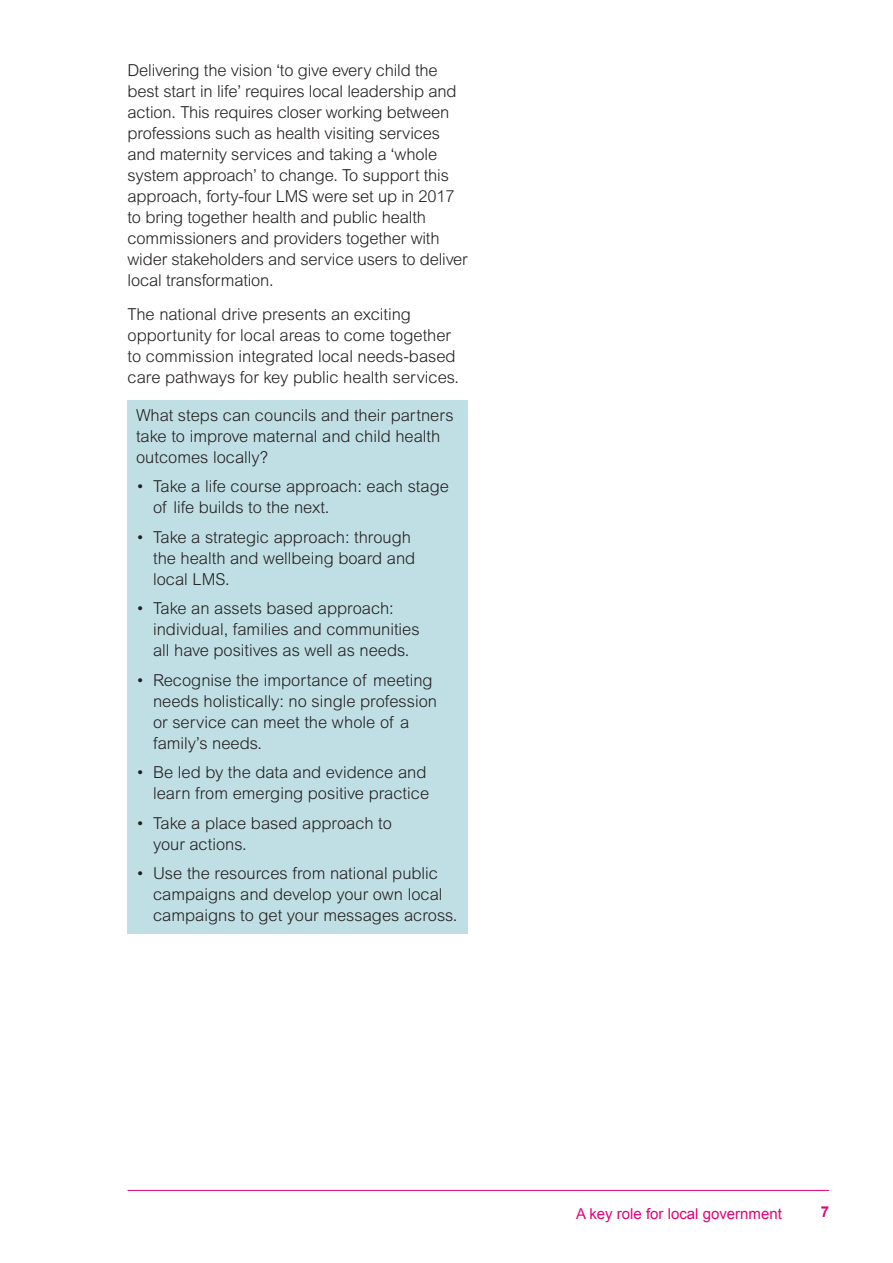
<style>
.page{position:relative;width:893px;height:1263px;background:#fff}
.page>*{position:absolute;margin:0;border:0;box-sizing:border-box;transform-origin:0 0}
.A4_Body{font:300 16.5px/21px "Arial MT Std";color:#231f20}
.tint_box_copy{font:300 16.5px/21px "Arial MT Std";color:#231f20}
.t1{font:15px "Arial";color:#e40278}
.t2{font:700 15px "Arial";color:#e40278}
</style>
<div class="page">
<hr style="left:128px;top:1190px;width:701px;height:1px;background:#e40278">
<div style="left:128px;top:400px;width:340px;height:76px;background:#c0dfe4"></div>
<div style="left:128px;top:472px;width:340px;height:54px;background:#c0dfe4"></div>
<div style="left:128px;top:522px;width:340px;height:76px;background:#c0dfe4"></div>
<div style="left:128px;top:594px;width:340px;height:75px;background:#c0dfe4"></div>
<div style="left:128px;top:665px;width:340px;height:97px;background:#c0dfe4"></div>
<div style="left:128px;top:758px;width:340px;height:54px;background:#c0dfe4"></div>
<div style="left:128px;top:808px;width:340px;height:55px;background:#c0dfe4"></div>
<div style="left:128px;top:859px;width:340px;height:75px;background:#c0dfe4"></div>
<p class="A4_Body" style="left:128px;top:59px;width:342px">Delivering the vision ‘to give every child the best start in life’ requires local leadership and action. This requires closer working between professions such as health visiting services and maternity services and taking a ‘whole system approach’ to change. To support this approach, forty-four LMS were set up in 2017 to bring together health and public health commissioners and providers together with wider stakeholders and service users to deliver local transformation.</p>
<p class="A4_Body" style="left:128px;top:303px;width:333px">The national drive presents an exciting opportunity for local areas to come together to commission integrated local needs-based care pathways for key public health services.</p>
<p class="tint_box_copy" style="left:136px;top:404px;width:319px">What steps can councils and their partners take to improve maternal and child health outcomes locally?</p>
<p class="A4_Body" style="left:153px;top:476px;width:297px;text-indent:-17px">• Take a life course approach: each stage of life builds to the next.</p>
<p class="A4_Body" style="left:153px;top:526px;width:264px;text-indent:-17px">• Take a strategic approach: through the health and wellbeing board and local LMS.</p>
<p class="A4_Body" style="left:153px;top:598px;width:268px;text-indent:-17px">• Take an assets based approach: individual, families and communities all have positives as well as needs.</p>
<p class="A4_Body" style="left:153px;top:669px;width:285px;text-indent:-17px">• Recognise the importance of meeting needs holistically: no single profession or service can meet the whole of a family’s needs.</p>
<p class="A4_Body" style="left:136px;top:762px;width:295px;text-align:right">• Be led by the data and evidence and learn from emerging positive practice</p>
<p class="A4_Body" style="left:153px;top:812px;width:240px;text-indent:-17px">• Take a place based approach to your actions.</p>
<p class="A4_Body" style="left:153px;top:863px;width:306px;text-indent:-17px">• Use the resources from national public campaigns and develop your own local campaigns to get your messages across.</p>
<p class="t1" style="left:576px;top:1203px;width:207px">A key role for local government</p>
<p class="t2" style="left:821px;top:1202px;width:10px">7</p>
</div>
